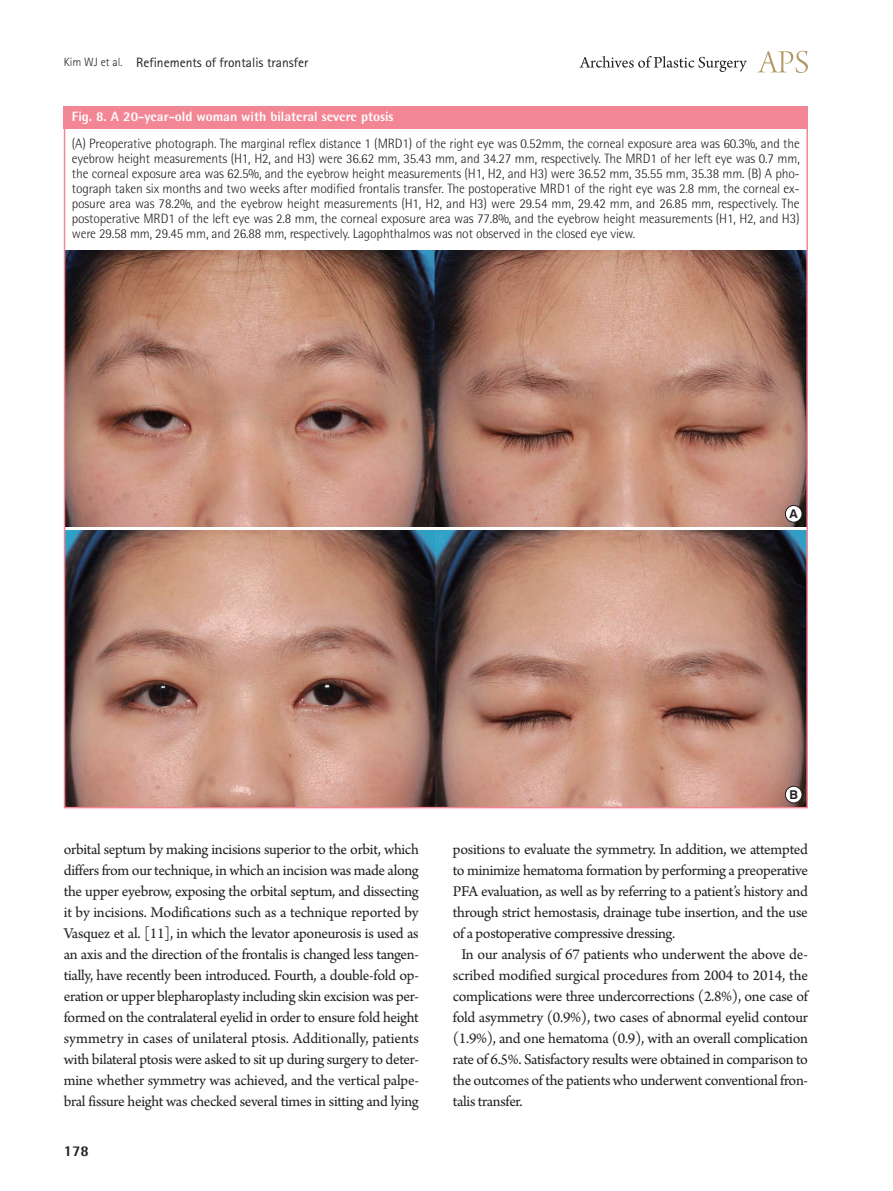
<style>
.page{position:relative;width:893px;height:1191px;background:#fff}
.page>*{position:absolute;margin:0;border:0;box-sizing:border-box;transform-origin:0 0}
.본문{font:15.75px/21px "Arno Pro";letter-spacing:-.02em;color:#231f20;text-align:justify}
.t1{font:800 15px "Rotis Semi Sans Std";color:#231f20}
.그림설명{font:300 13.5px/15px "Rotis Semi Sans Std";letter-spacing:-.01em;color:#231f20;text-align:justify}
.표그림제목{font:800 13.5px "Rotis Semi Sans Std";color:#fff}
.t2{font:13.5px "Rotis Sans Serif Std";color:#231f20}
.t3{font:700 12.15px "Swiss 721 BT";color:#231f20}
.s1{font-weight:300;font-size:12px}
</style>
<div class="page">
<svg style="left:757px;top:51px;width:51px;height:22px"></svg>
<svg style="left:579px;top:56px;width:168px;height:16px"></svg>
<div style="left:64px;top:106px;width:744px;height:23px;background:#f38694"></div>
<img style="left:67px;top:250px;width:738px;height:276px">
<div style="left:785px;top:505px;width:17px;height:17px;background:#fff;border-radius:50%"></div>
<div style="left:785px;top:505px;width:17px;height:17px;border:1px solid #231f20;border-radius:50%"></div>
<img style="left:67px;top:531px;width:738px;height:274px">
<div style="left:785px;top:786px;width:17px;height:17px;background:#fff;border-radius:50%"></div>
<div style="left:785px;top:786px;width:17px;height:17px;border:1px solid #231f20;border-radius:50%"></div>
<p class="t2" style="left:64px;top:54px;width:246px"><span class="s1">Kim WJ et al.</span> Refinements of frontalis transfer</p>
<p class="표그림제목" style="left:72px;top:108px;width:323px">Fig. 8. A 20-year-old woman with bilateral severe ptosis</p>
<p class="그림설명" style="left:72px;top:136px;width:730px">(A) Preoperative photograph. The marginal reflex distance 1 (MRD1) of the right eye was 0.52mm, the corneal exposure area was 60.3%, and the eyebrow height measurements (H1, H2, and H3) were 36.62 mm, 35.43 mm, and 34.27 mm, respectively. The MRD1 of her left eye was 0.7 mm, the corneal exposure area was 62.5%, and the eyebrow height measurements (H1, H2, and H3) were 36.52 mm, 35.55 mm, 35.38 mm. (B) A pho&shy;tograph taken six months and two weeks after modified frontalis transfer. The postoperative MRD1 of the right eye was 2.8 mm, the corneal ex&shy;posure area was 78.2%, and the eyebrow height measurements (H1, H2, and H3) were 29.54 mm, 29.42 mm, and 26.85 mm, respectively. The postoperative MRD1 of the left eye was 2.8 mm, the corneal exposure area was 77.8%, and the eyebrow height measurements (H1, H2, and H3) were 29.58 mm, 29.45 mm, and 26.88 mm, respectively. Lagophthalmos was not observed in the closed eye view.</p>
<p class="t3" style="left:789px;top:506px;width:10px">A</p>
<p class="t3" style="left:789px;top:787px;width:10px">B</p>
<p class="본문" style="left:64px;top:840px;width:357px">orbital septum by making incisions superior to the orbit, which differs from our technique, in which an incision was made along the upper eyebrow, exposing the orbital septum, and dissecting it by incisions. Modifications such as a technique reported by Vasquez et al. [11], in which the levator aponeurosis is used as an axis and the direction of the frontalis is changed less tangen&shy;tially, have recently been introduced. Fourth, a double-fold op&shy;eration or upper blepharoplasty including skin excision was per&shy;formed on the contralateral eyelid in order to ensure fold height symmetry in cases of unilateral ptosis. Additionally, patients with bilateral ptosis were asked to sit up during surgery to deter&shy;mine whether symmetry was achieved, and the vertical palpe&shy;bral fissure height was checked several times in sitting and lying</p>
<p class="본문" style="left:453px;top:840px;width:357px">positions to evaluate the symmetry. In addition, we attempted to minimize hematoma formation by performing a preoperative PFA evaluation, as well as by referring to a patient’s history and through strict hemostasis, drainage tube insertion, and the use of a postoperative compressive dressing.</p>
<p class="본문" style="left:453px;top:945px;width:357px;text-indent:9px">In our analysis of 67 patients who underwent the above de&shy;scribed modified surgical procedures from 2004 to 2014, the complications were three undercorrections (2.8%), one case of fold asymmetry (0.9%), two cases of abnormal eyelid contour (1.9%), and one hematoma (0.9), with an overall complication rate of 6.5%. Satisfactory results were obtained in comparison to the outcomes of the patients who underwent conventional fron&shy;talis transfer.</p>
<p class="t1" style="left:64px;top:1141px;width:27px">178</p>
</div>
